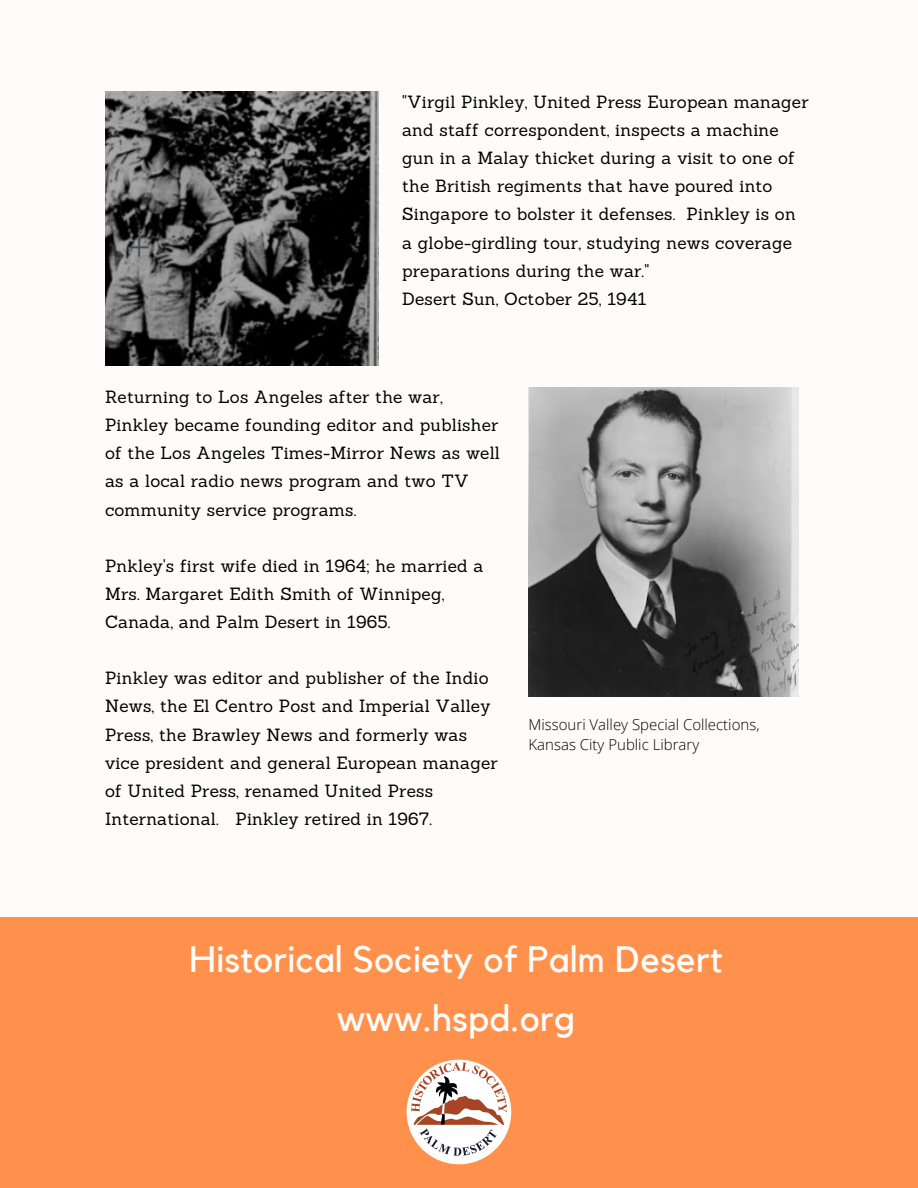
<style>
.page{position:relative;width:918px;height:1188px;background:#fffbfa}
.page>*{position:absolute;margin:0;border:0;box-sizing:border-box;transform-origin:0 0}
.t1{font:36.6px "Kollektif";letter-spacing:.01em;color:#fffcf9}
.t2{font:17.25px/28.2px "Sanchez";letter-spacing:.01em;color:#000}
.t3{font:300 15px/20.2px "Open Sans";color:#000}
</style>
<div class="page">
<img style="left:105px;top:92px;width:273px;height:273px">
<img style="left:529px;top:387px;width:270px;height:309px">
<div style="left:0;top:917px;width:918px;height:271px;background:#ff914d"></div>
<svg style="left:407px;top:1060px;width:104px;height:104px"></svg>
<p class="t2" style="left:402px;top:88px;width:408px">"Virgil Pinkley, United Press European manager and staff correspondent, inspects a machine gun in a Malay thicket during a visit to one of the British regiments that have poured into Singapore to bolster it defenses. Pinkley is on a globe-girdling tour, studying news coverage preparations during the war."</p>
<p class="t2" style="left:402px;top:284px;width:246px">Desert Sun, October 25, 1941</p>
<p class="t2" style="left:105px;top:383px;width:396px">Returning to Los Angeles after the war, Pinkley became founding editor and publisher of the Los Angeles Times-Mirror News as well as a local radio news program and two TV community service programs.</p>
<p class="t2" style="left:105px;top:551px;width:380px">Pnkley's first wife died in 1964; he married a<br>Mrs. Margaret Edith Smith of Winnipeg,<br>Canada, and Palm Desert in 1965.</p>
<p class="t2" style="left:105px;top:664px;width:394px">Pinkley was editor and publisher of the Indio News, the El Centro Post and Imperial Valley Press, the Brawley News and formerly was vice president and general European manager of United Press, renamed United Press International. Pinkley retired in 1967.</p>
<p class="t3" style="left:529px;top:714px;width:232px">Missouri Valley Special Collections,<br>Kansas City Public Library</p>
<p class="t1" style="left:190px;top:943px;width:535px">Historical Society of Palm Desert</p>
<p class="t1" style="left:337px;top:1001px;width:240px">www.hspd.org</p>
</div>
